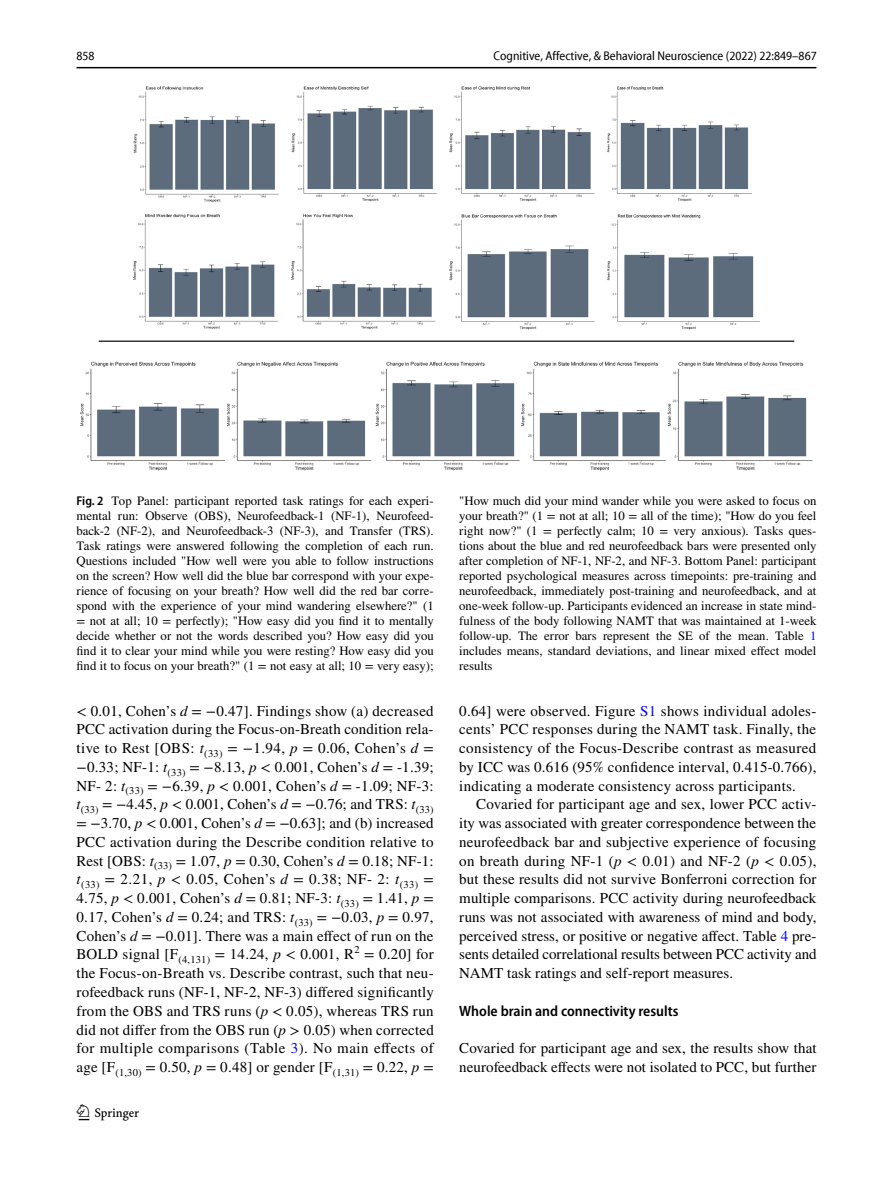
<style>
.page{position:relative;width:893px;height:1187px;background:#fff}
.page>*{position:absolute;margin:0;border:0;box-sizing:border-box;transform-origin:0 0}
.t1{font:22.5px "Springnew Regular 2";color:#000}
.t2{font:15px/18.8px "STIX";letter-spacing:.01em;color:#000;text-align:justify}
.t3{font:600 semi-condensed 15px "Myriad Pro";color:#000}
.t4{font:12.75px/15px "STIX";color:#000;text-align:justify}
.t5{font:semi-condensed 12.75px "Myriad Pro Unic";color:#000}
.s1{font-family:"Myriad Pro";font-weight:600;font-stretch:semi-condensed}
.s2{color:#00f}
.s3{font-style:italic}
</style>
<div class="page">
<hr style="left:77px;top:67px;width:739px;height:1px;background:#000">
<img style="left:80px;top:87px;width:733px;height:383px">
<p class="t5" style="left:76px;top:51px;width:20px">858</p>
<p class="t5" style="left:494px;top:51px;width:325px">Cognitive, Affective, &amp; Behavioral Neuroscience (2022) 22:849–867</p>
<p class="t4" style="left:77px;top:494px;width:359px"><span class="s1">Fig. 2</span> Top Panel: participant reported task ratings for each experi&shy;mental run: Observe (OBS), Neurofeedback-1 (NF-1), Neurofeed&shy;back-2 (NF-2), and Neurofeedback-3 (NF-3), and Transfer (TRS).<br>Task ratings were answered following the completion of each run.<br>Questions included "How well were you able to follow instructions on the screen? How well did the blue bar correspond with your expe&shy;rience of focusing on your breath? How well did the red bar corre&shy;spond with the experience of your mind wandering elsewhere?" (1 = not at all; 10 = perfectly); "How easy did you find it to mentally decide whether or not the words described you? How easy did you find it to clear your mind while you were resting? How easy did you find it to focus on your breath?" (1 = not easy at all; 10 = very easy);</p>
<p class="t4" style="left:459px;top:494px;width:359px">"How much did your mind wander while you were asked to focus on your breath?" (1 = not at all; 10 = all of the time); "How do you feel right now?" (1 = perfectly calm; 10 = very anxious). Tasks ques&shy;tions about the blue and red neurofeedback bars were presented only after completion of NF-1, NF-2, and NF-3. Bottom Panel: participant reported psychological measures across timepoints: pre-training and neurofeedback, immediately post-training and neurofeedback, and at one-week follow-up. Participants evidenced an increase in state mind&shy;fulness of the body following NAMT that was maintained at 1-week follow-up. The error bars represent the SE of the mean. Table <span class="s2">1 </span>includes means, standard deviations, and linear mixed effect model results</p>
<p class="t2" style="left:77px;top:702px;width:359px">&lt; 0.01, Cohen’s <span class="s3">d</span> = −0.47]. Findings show (a) decreased PCC activation during the Focus-on-Breath condition rela&shy;tive to Rest [OBS: <span class="s3">t</span><sub>(33)</sub> = −1.94, <span class="s3">p</span> = 0.06, Cohen’s <span class="s3">d</span> = −0.33; NF-1: <span class="s3">t</span><sub>(33)</sub> = −8.13, <span class="s3">p</span> &lt; 0.001, Cohen’s <span class="s3">d</span> = -1.39; NF- 2: <span class="s3">t</span><sub>(33)</sub> = −6.39, <span class="s3">p</span> &lt; 0.001, Cohen’s <span class="s3">d</span> = -1.09; NF-3: <span class="s3">t</span><sub>(33)</sub> = −4.45, <span class="s3">p</span> &lt; 0.001, Cohen’s <span class="s3">d</span> = −0.76; and TRS: <span class="s3">t</span><sub>(33) </sub>= −3.70, <span class="s3">p</span> &lt; 0.001, Cohen’s <span class="s3">d</span> = −0.63]; and (b) increased PCC activation during the Describe condition relative to Rest [OBS: <span class="s3">t</span><sub>(33)</sub> = 1.07, <span class="s3">p</span> = 0.30, Cohen’s <span class="s3">d</span> = 0.18; NF-1: <span class="s3">t</span><sub>(33)</sub> = 2.21, <span class="s3">p</span> &lt; 0.05, Cohen’s <span class="s3">d</span> = 0.38; NF- 2: <span class="s3">t</span><sub>(33)</sub> = 4.75, <span class="s3">p</span> &lt; 0.001, Cohen’s <span class="s3">d</span> = 0.81; NF-3: <span class="s3">t</span><sub>(33)</sub> = 1.41, <span class="s3">p</span> = 0.17, Cohen’s <span class="s3">d</span> = 0.24; and TRS: <span class="s3">t</span><sub>(33)</sub> = −0.03, <span class="s3">p</span> = 0.97, Cohen’s <span class="s3">d</span> = −0.01]. There was a main effect of run on the BOLD signal [F<sub>(4,131)</sub> = 14.24, <span class="s3">p</span> &lt; 0.001, R<sup>2</sup> = 0.20] for the Focus-on-Breath vs. Describe contrast, such that neu&shy;rofeedback runs (NF-1, NF-2, NF-3) differed significantly from the OBS and TRS runs (<span class="s3">p</span> &lt; 0.05), whereas TRS run did not differ from the OBS run (<span class="s3">p</span> &gt; 0.05) when corrected for multiple comparisons (Table <span class="s2">3</span>). No main effects of age [F<sub>(1,30)</sub> = 0.50, <span class="s3">p</span> = 0.48] or gender [F<sub>(1,31)</sub> = 0.22, <span class="s3">p</span> =</p>
<p class="t2" style="left:459px;top:702px;width:359px">0.64] were observed. Figure <span class="s2">S1</span> shows individual adoles&shy;cents’ PCC responses during the NAMT task. Finally, the consistency of the Focus-Describe contrast as measured by ICC was 0.616 (95% confidence interval, 0.415-0.766), indicating a moderate consistency across participants.</p>
<p class="t2" style="left:459px;top:796px;width:359px;text-indent:17px">Covaried for participant age and sex, lower PCC activ&shy;ity was associated with greater correspondence between the neurofeedback bar and subjective experience of focusing on breath during NF-1 (<span class="s3">p</span> &lt; 0.01) and NF-2 (<span class="s3">p</span> &lt; 0.05), but these results did not survive Bonferroni correction for multiple comparisons. PCC activity during neurofeedback runs was not associated with awareness of mind and body, perceived stress, or positive or negative affect. Table <span class="s2">4</span> pre&shy;sents detailed correlational results between PCC activity and NAMT task ratings and self-report measures.</p>
<p class="t3" style="left:459px;top:1002px;width:221px">Whole brain and connectivity results</p>
<p class="t2" style="left:459px;top:1039px;width:359px">Covaried for participant age and sex, the results show that neurofeedback effects were not isolated to PCC, but further</p>
<h1 class="t1" style="left:79px;top:1104px;width:62px">1 3</h1>
</div>
